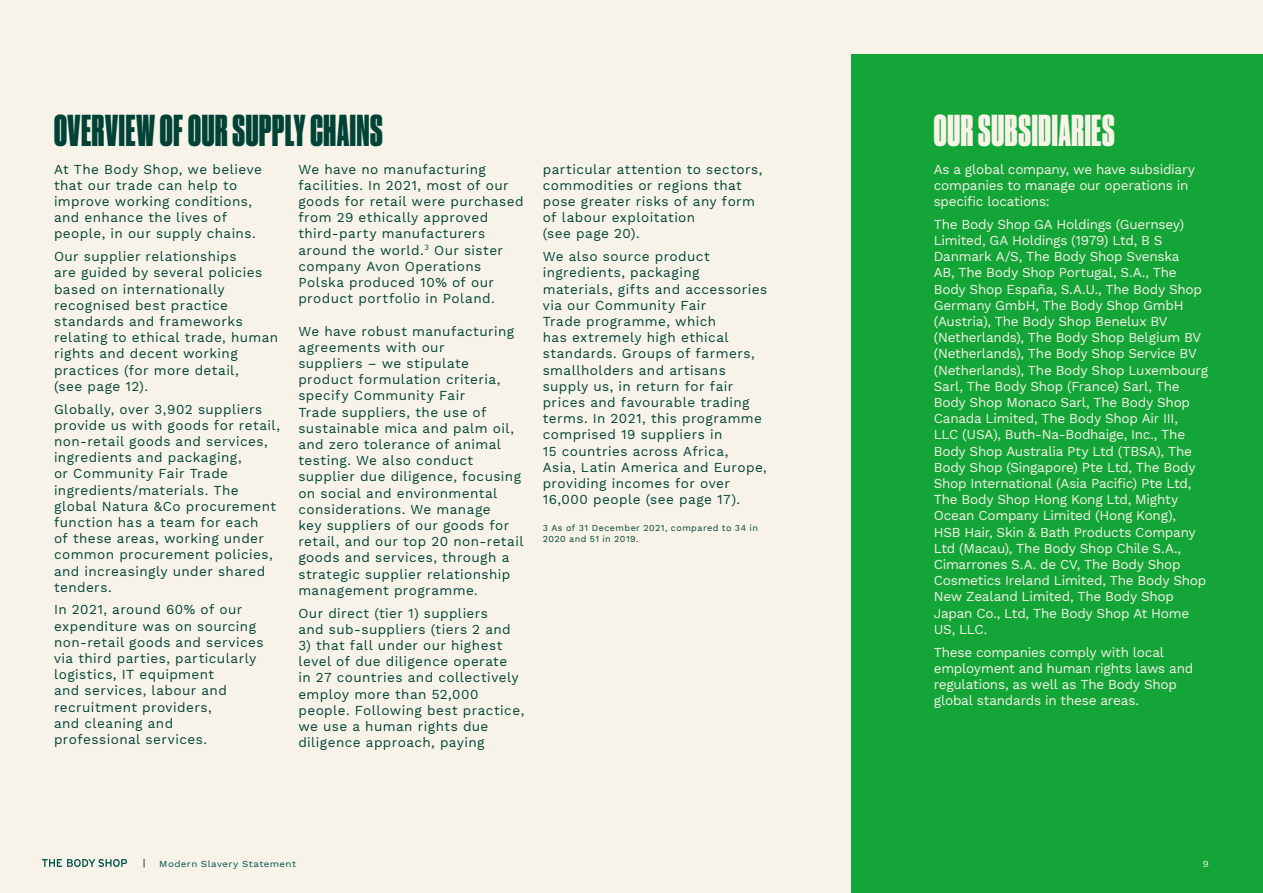
<style>
.page{position:relative;width:1263px;height:893px;background:#f8f3e8}
.page>*{position:absolute;margin:0;border:0;box-sizing:border-box;transform-origin:0 0}
.t1{font:42px "Druk Cond Cy Super";letter-spacing:.015em;color:#004236}
.t2{font:42px "Druk Cond Cy Super";letter-spacing:.02em;color:#f8f3e8}
.t3{font:13.5px/16.2px "Work Sans";letter-spacing:.03em;color:#004236}
.t4{font:13.5px/16.2px "Work Sans";letter-spacing:-.02em;color:#f8f3e8}
.t5{font:9px/10.8px "Work Sans";letter-spacing:.045em;color:#004236}
.t6{font:9px "Work Sans";letter-spacing:.035em;color:#00514b;scale:1.09 1}
.t7{font:9px "Work Sans";color:#f8f3e8;scale:1.09 1}
</style>
<div class="page">
<svg style="left:42px;top:859px;width:85px;height:8px"></svg>
<div style="left:851px;top:54px;width:412px;height:839px;background:#13a538"></div>
<h1 class="t1" style="left:54px;top:105px;width:330px">OVERVIEW OF OUR SUPPLY CHAINS</h1>
<h1 class="t2" style="left:934px;top:105px;width:182px">OUR SUBSIDIARIES</h1>
<p class="t3" style="left:54px;top:161px;width:209px">At The Body Shop, we believe that our trade can help to improve working conditions, and enhance the lives of people, in our supply chains.</p>
<p class="t3" style="left:54px;top:249px;width:226px">Our supplier relationships<br>are guided by several policies based on internationally recognised best practice standards and frameworks relating to ethical trade, human rights and decent working practices (for more detail,<br>(see page 12).</p>
<p class="t3" style="left:54px;top:401px;width:228px">Globally, over 3,902 suppliers provide us with goods for retail, non-retail goods and services, ingredients and packaging,<br>or Community Fair Trade ingredients/materials. The global Natura &amp;Co procurement function has a team for each<br>of these areas, working under common procurement policies, and increasingly under shared tenders.</p>
<p class="t3" style="left:54px;top:602px;width:211px">In 2021, around 60% of our expenditure was on sourcing non-retail goods and services via third parties, particularly logistics, IT equipment<br>and services, labour and recruitment providers,<br>and cleaning and<br>professional services.</p>
<p class="t3" style="left:298px;top:161px;width:227px">We have no manufacturing facilities. In 2021, most of our goods for retail were purchased from 29 ethically approved third-party manufacturers around the world.<sup>3</sup> Our sister company Avon Operations<br>Polska produced 10% of our product portfolio in Poland.</p>
<p class="t3" style="left:298px;top:323px;width:227px">We have robust manufacturing agreements with our<br>suppliers – we stipulate product formulation criteria, specify Community Fair<br>Trade suppliers, the use of sustainable mica and palm oil, and zero tolerance of animal testing. We also conduct supplier due diligence, focusing on social and environmental considerations. We manage<br>key suppliers of our goods for retail, and our top 20 non-retail goods and services, through a strategic supplier relationship management programme.</p>
<p class="t3" style="left:298px;top:605px;width:214px">Our direct (tier 1) suppliers and sub-suppliers (tiers 2 and</p>
<p class="t3" style="left:298px;top:638px;width:227px">3) that fall under our highest level of due diligence operate<br>in 27 countries and collectively employ more than 52,000 people. Following best practice, we use a human rights due diligence approach, paying</p>
<p class="t3" style="left:543px;top:161px;width:221px">particular attention to sectors, commodities or regions that pose greater risks of any form of labour exploitation<br>(see page 20).</p>
<p class="t3" style="left:543px;top:249px;width:226px">We also source product ingredients, packaging materials, gifts and accessories via our Community Fair<br>Trade programme, which<br>has extremely high ethical standards. Groups of farmers, smallholders and artisans supply us, in return for fair prices and favourable trading terms. In 2021, this programme comprised 19 suppliers in<br>15 countries across Africa,<br>Asia, Latin America and Europe, providing incomes for over<br>16,000 people (see page 17).</p>
<p class="t5" style="left:543px;top:523px;width:217px">3 As of 31 December 2021, compared to 34 in<br>2020 and 51 in 2019.</p>
<p class="t6" style="left:159px;top:859px;width:127px">Modern Slavery Statement</p>
<p class="t4" style="left:934px;top:161px;width:263px">As a global company, we have subsidiary companies to manage our operations in specific locations:</p>
<p class="t4" style="left:934px;top:217px;width:276px">The Body Shop GA Holdings (Guernsey)<br>Limited, GA Holdings (1979) Ltd, B S Danmark A/S, The Body Shop Svenska<br>AB, The Body Shop Portugal, S.A., The Body Shop España, S.A.U., The Body Shop Germany GmbH, The Body Shop GmbH (Austria), The Body Shop Benelux BV (Netherlands), The Body Shop Belgium BV (Netherlands), The Body Shop Service BV (Netherlands), The Body Shop Luxembourg Sarl, The Body Shop (France) Sarl, The Body Shop Monaco Sarl, The Body Shop Canada Limited, The Body Shop Air III,<br>LLC (USA), Buth-Na-Bodhaige, Inc., The Body Shop Australia Pty Ltd (TBSA), The Body Shop (Singapore) Pte Ltd, The Body Shop International (Asia Pacific) Pte Ltd, The Body Shop Hong Kong Ltd, Mighty Ocean Company Limited (Hong Kong),<br>HSB Hair, Skin &amp; Bath Products Company Ltd (Macau), The Body Shop Chile S.A., Cimarrones S.A. de CV, The Body Shop Cosmetics Ireland Limited, The Body Shop New Zealand Limited, The Body Shop Japan Co., Ltd, The Body Shop At Home US, LLC.</p>
<p class="t4" style="left:934px;top:644px;width:261px">These companies comply with local employment and human rights laws and regulations, as well as The Body Shop global standards in these areas.</p>
<p class="t7" style="left:1203px;top:859px;width:7px">9</p>
</div>
